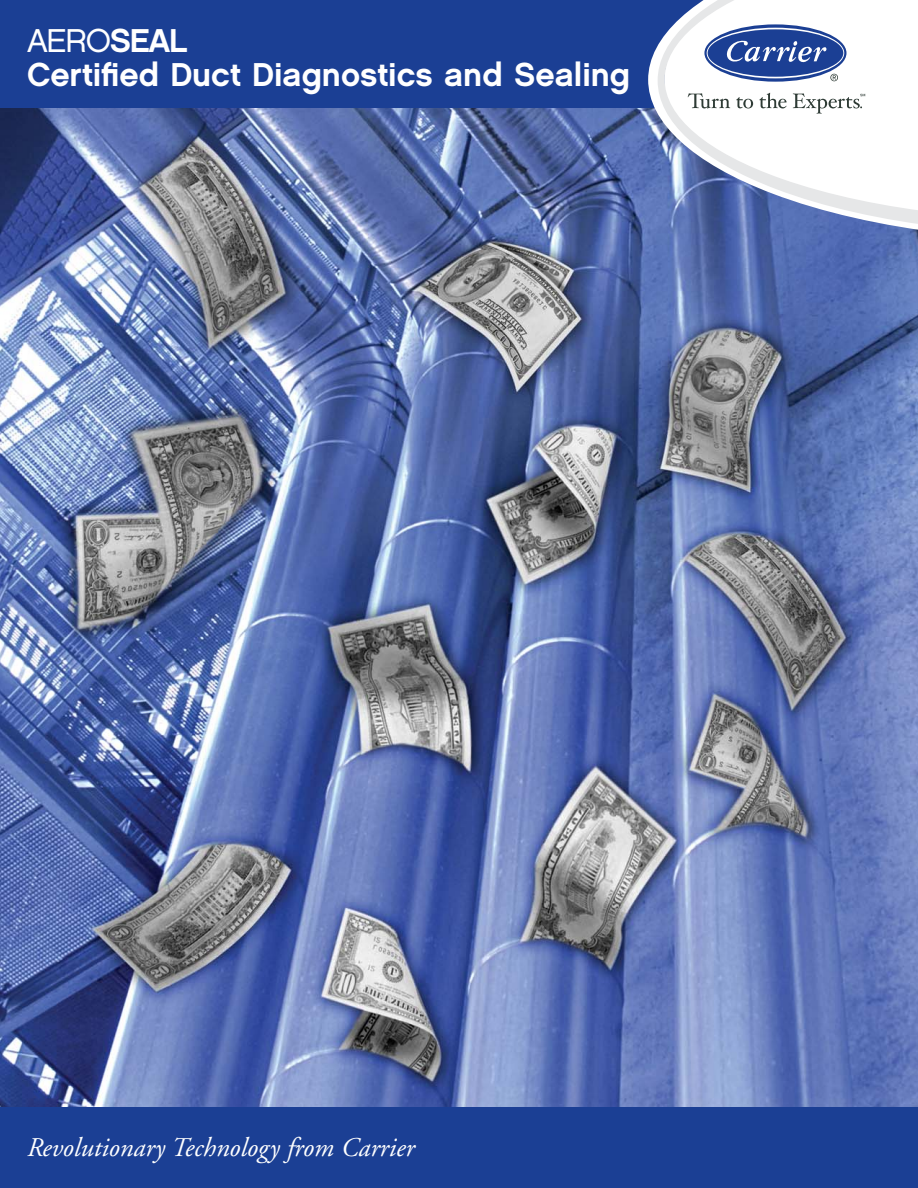
<style>
.page{position:relative;width:918px;height:1188px;background:#fff}
.page>*{position:absolute;margin:0;border:0;box-sizing:border-box;transform-origin:0 0}
.t1{font:33px "Chalet New York Nineteen Sixty";color:#fff}
.t2{font:33px "Chalet London Nineteen Sixty";color:#fff}
.t3{font:italic 27px "Adobe Garamond";color:#fff}
.s1{font-family:"Chalet New York Nineteen Sixty"}
</style>
<div class="page">
<img style="left:0;top:108px;width:918px;height:999px">
<div style="left:0;top:0;width:918px;height:108px;background:#1b3f94"></div>
<div style="left:0;top:1107px;width:918px;height:81px;background:#1b3f94"></div>
<svg style="left:648px;top:45px;width:270px;height:189px;background:#6c82bb"></svg>
<svg style="left:658px;top:0;width:260px;height:228px"></svg>
<svg style="left:688px;top:93px;width:42px;height:16px"></svg>
<svg style="left:736px;top:97px;width:17px;height:11px"></svg>
<svg style="left:759px;top:93px;width:28px;height:15px"></svg>
<svg style="left:793px;top:94px;width:72px;height:20px"></svg>
<svg style="left:830px;top:74px;width:8px;height:7px"></svg>
<svg style="left:704px;top:24px;width:142px;height:58px"></svg>
<svg style="left:707px;top:28px;width:137px;height:50px"></svg>
<div style="left:708px;top:29px;width:135px;height:48px;background:#1b3f94;border-radius:50%"></div>
<svg style="left:726px;top:40px;width:101px;height:23px"></svg>
<p class="t2" style="left:27px;top:25px;width:162px">AERO<span class="s1">SEAL</span></p>
<p class="t1" style="left:27px;top:62px;width:605px">Certified Duct Diagnostics and Sealing</p>
<p class="t3" style="left:27px;top:1137px;width:389px">Revolutionary Technology from Carrier</p>
</div>
